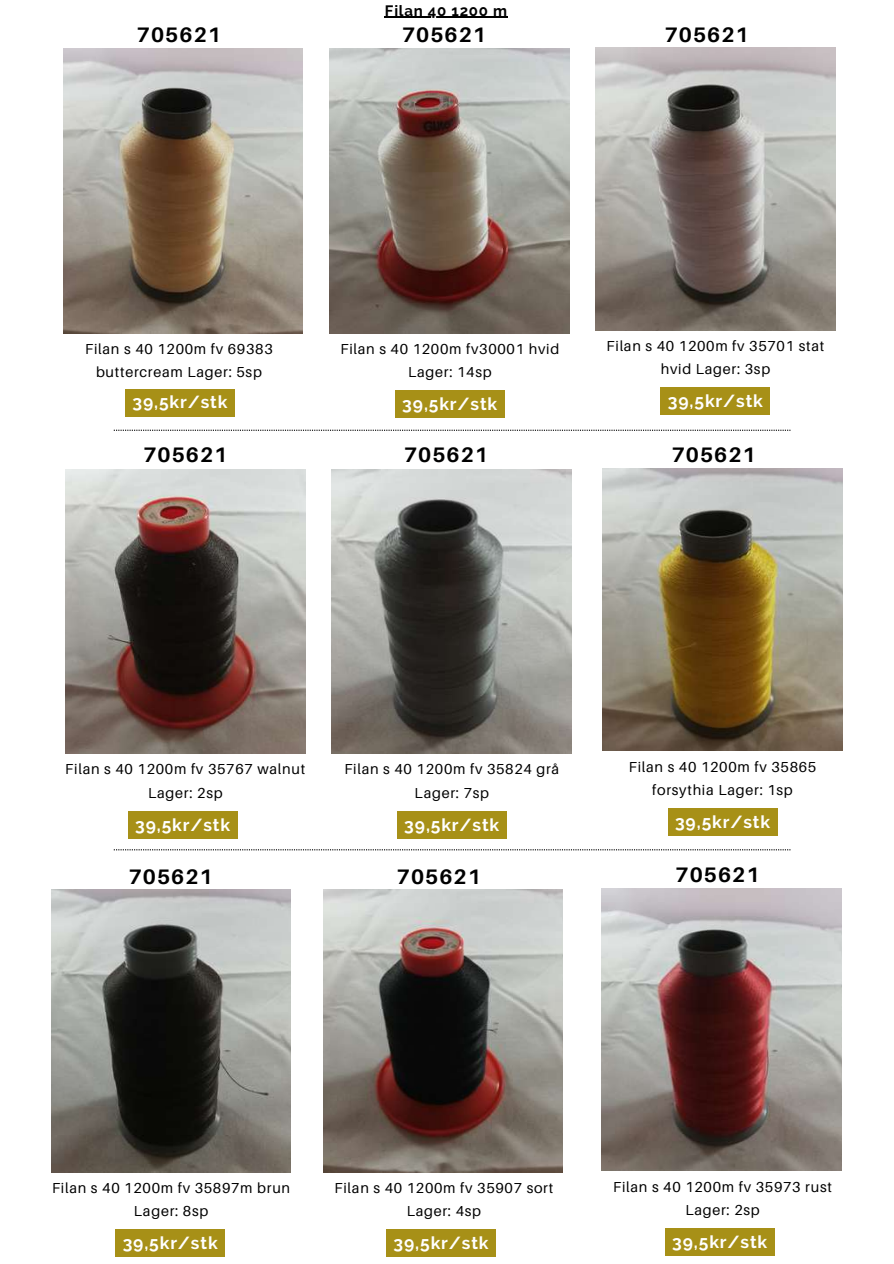
<style>
.page{position:relative;width:894px;height:1264px;background:#fff}
.page>*{position:absolute;margin:0;border:0;box-sizing:border-box;transform-origin:0 0}
.t1{font:700 21px "Aileron";letter-spacing:.05em;color:#000}
.t2{font:700 17.4px "Raleway";letter-spacing:.05em;color:#fff}
.t3{font:700 15px "Raleway";letter-spacing:.05em;color:#000}
.t4{font:14.4px/23.7px "Aileron";letter-spacing:.05em;color:#000;text-align:center}
</style>
<div class="page">
<svg style="left:114px;top:429px;width:676px;height:2px"></svg>
<img style="left:602px;top:468px;width:240px;height:282px">
<img style="left:51px;top:889px;width:240px;height:282px">
<img style="left:323px;top:889px;width:239px;height:282px">
<img style="left:595px;top:47px;width:240px;height:283px">
<img style="left:331px;top:469px;width:240px;height:285px">
<img style="left:66px;top:469px;width:239px;height:285px">
<img style="left:329px;top:48px;width:240px;height:285px">
<img style="left:63px;top:48px;width:240px;height:285px">
<svg style="left:114px;top:849px;width:676px;height:1px"></svg>
<img style="left:601px;top:888px;width:240px;height:282px">
<div style="left:667px;top:808px;width:110px;height:28px;background:#a79017"></div>
<div style="left:115px;top:1229px;width:110px;height:28px;background:#a79017"></div>
<div style="left:386px;top:1229px;width:110px;height:28px;background:#a79017"></div>
<div style="left:660px;top:387px;width:110px;height:28px;background:#a79017"></div>
<div style="left:397px;top:811px;width:109px;height:27px;background:#a79017"></div>
<div style="left:128px;top:811px;width:109px;height:27px;background:#a79017"></div>
<div style="left:395px;top:390px;width:109px;height:28px;background:#a79017"></div>
<div style="left:125px;top:389px;width:110px;height:27px;background:#a79017"></div>
<hr style="left:385px;top:17px;width:123px;height:1px;background:#000">
<div style="left:664px;top:1228px;width:110px;height:27px;background:#a79017"></div>
<p class="t3" style="left:385px;top:2px;width:124px">Filan 40 1200 m</p>
<h1 class="t1" style="left:137px;top:21px;width:85px">705621</h1>
<h1 class="t1" style="left:402px;top:21px;width:85px">705621</h1>
<h1 class="t1" style="left:664px;top:21px;width:85px">705621</h1>
<p class="t4" style="left:85px;top:336px;width:189px">Filan s 40 1200m fv 69383 buttercream Lager: 5sp</p>
<p class="t2" style="left:132px;top:392px;width:96px">39,5kr/stk</p>
<p class="t2" style="left:402px;top:394px;width:96px">39,5kr/stk</p>
<p class="t4" style="left:340px;top:336px;width:220px">Filan s 40 1200m fv30001 hvid<br>Lager: 14sp</p>
<p class="t4" style="left:606px;top:333px;width:219px">Filan s 40 1200m fv 35701 stat hvid Lager: 3sp</p>
<p class="t2" style="left:667px;top:391px;width:96px">39,5kr/stk</p>
<h1 class="t1" style="left:143px;top:442px;width:85px">705621</h1>
<h1 class="t1" style="left:404px;top:442px;width:85px">705621</h1>
<h1 class="t1" style="left:671px;top:442px;width:85px">705621</h1>
<p class="t4" style="left:65px;top:757px;width:241px">Filan s 40 1200m fv 35767 walnut<br>Lager: 2sp</p>
<p class="t4" style="left:344px;top:757px;width:216px">Filan s 40 1200m fv 35824 grå<br>Lager: 7sp</p>
<p class="t4" style="left:628px;top:754px;width:189px">Filan s 40 1200m fv 35865 forsythia Lager: 1sp</p>
<p class="t2" style="left:135px;top:814px;width:96px">39,5kr/stk</p>
<p class="t2" style="left:404px;top:814px;width:96px">39,5kr/stk</p>
<p class="t2" style="left:675px;top:811px;width:96px">39,5kr/stk</p>
<h1 class="t1" style="left:129px;top:863px;width:85px">705621</h1>
<h1 class="t1" style="left:397px;top:863px;width:85px">705621</h1>
<h1 class="t1" style="left:675px;top:861px;width:85px">705621</h1>
<p class="t4" style="left:52px;top:1175px;width:240px">Filan s 40 1200m fv 35897m brun<br>Lager: 8sp</p>
<p class="t4" style="left:334px;top:1175px;width:220px">Filan s 40 1200m fv 35907 sort<br>Lager: 4sp</p>
<p class="t2" style="left:123px;top:1232px;width:96px">39,5kr/stk</p>
<p class="t2" style="left:393px;top:1232px;width:96px">39,5kr/stk</p>
<p class="t4" style="left:613px;top:1174px;width:220px">Filan s 40 1200m fv 35973 rust<br>Lager: 2sp</p>
<p class="t2" style="left:672px;top:1231px;width:96px">39,5kr/stk</p>
</div>
